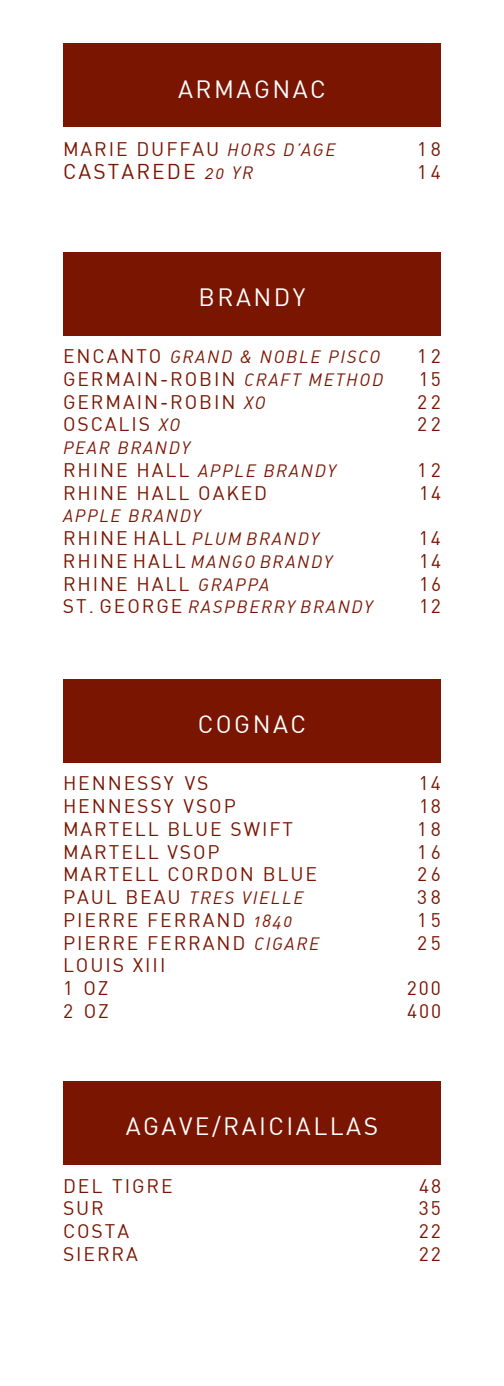
<style>
.page{position:relative;width:504px;height:1386px;background:#fff}
.page>*{position:absolute;margin:0;border:0;box-sizing:border-box;transform-origin:0 0}
.t1{font:24.5px "DIN";letter-spacing:.1em;color:#fff}
.t2{font:21px "DIN";letter-spacing:.1em;color:#791500}
.t3{font:19.25px "DIN";letter-spacing:.1em;color:#791500}
.t4{font:17.5px "DIN Regular Italic Alt";letter-spacing:.1em;color:#791500}
.s1{font-family:"DIN Regular Italic Alt";font-size:17.5px}
.s2{font-family:"DIN";font-size:19.25px}
</style>
<div class="page">
<div style="left:63px;top:44px;width:378px;height:83px;background:#791500"></div>
<div style="left:63px;top:252px;width:378px;height:83px;background:#791500"></div>
<div style="left:63px;top:679px;width:378px;height:83px;background:#791500"></div>
<div style="left:63px;top:1082px;width:378px;height:83px;background:#791500"></div>
<p class="t1" style="left:178px;top:74px;width:149px">ARMAGNAC</p>
<p class="t3" style="left:63px;top:137px;width:274px">MARIE DUFFAU <span class="s1">HORS D’AGE</span></p>
<p class="t3" style="left:417px;top:137px;width:25px">18</p>
<p class="t2" style="left:63px;top:158px;width:192px">CASTAREDE <span class="s1">20 YR</span></p>
<p class="t3" style="left:417px;top:160px;width:25px">14</p>
<p class="t1" style="left:199px;top:282px;width:108px">BRANDY</p>
<p class="t4" style="left:63px;top:346px;width:319px"><span class="s2">ENCANTO</span> GRAND &amp; NOBLE PISCO</p>
<p class="t3" style="left:417px;top:344px;width:25px">12</p>
<p class="t3" style="left:63px;top:367px;width:322px">GERMAIN-ROBIN <span class="s1">CRAFT METHOD</span></p>
<p class="t3" style="left:419px;top:367px;width:24px">15</p>
<p class="t3" style="left:63px;top:390px;width:204px">GERMAIN-ROBIN <span class="s1">XO</span></p>
<p class="t3" style="left:417px;top:390px;width:25px">22</p>
<p class="t3" style="left:63px;top:413px;width:119px">OSCALIS <span class="s1">XO</span></p>
<p class="t3" style="left:417px;top:413px;width:25px">22</p>
<p class="t4" style="left:63px;top:437px;width:129px">PEAR BRANDY</p>
<p class="t4" style="left:63px;top:460px;width:274px"><span class="s2">RHINE HALL</span> APPLE BRANDY</p>
<p class="t3" style="left:417px;top:458px;width:25px">12</p>
<p class="t3" style="left:63px;top:481px;width:206px">RHINE HALL OAKED</p>
<p class="t3" style="left:419px;top:481px;width:24px">14</p>
<p class="t4" style="left:63px;top:505px;width:139px">APPLE BRANDY</p>
<p class="t4" style="left:63px;top:528px;width:257px"><span class="s2">RHINE HALL</span> PLUM BRANDY</p>
<p class="t3" style="left:419px;top:526px;width:24px">14</p>
<p class="t4" style="left:63px;top:551px;width:271px"><span class="s2">RHINE HALL</span> MANGO BRANDY</p>
<p class="t3" style="left:419px;top:549px;width:24px">14</p>
<p class="t3" style="left:63px;top:572px;width:208px">RHINE HALL <span class="s1">GRAPPA</span></p>
<p class="t3" style="left:419px;top:572px;width:24px">16</p>
<p class="t4" style="left:63px;top:596px;width:311px"><span class="s2">ST. GEORGE</span> RASPBERRY BRANDY</p>
<p class="t3" style="left:419px;top:595px;width:24px">12</p>
<p class="t1" style="left:198px;top:709px;width:110px">COGNAC</p>
<p class="t3" style="left:63px;top:772px;width:147px">HENNESSY VS</p>
<p class="t3" style="left:419px;top:772px;width:24px">14</p>
<p class="t3" style="left:63px;top:794px;width:174px">HENNESSY VSOP</p>
<p class="t3" style="left:419px;top:794px;width:24px">18</p>
<p class="t3" style="left:63px;top:817px;width:232px">MARTELL BLUE SWIFT</p>
<p class="t3" style="left:417px;top:817px;width:25px">18</p>
<p class="t3" style="left:63px;top:840px;width:158px">MARTELL VSOP</p>
<p class="t3" style="left:417px;top:840px;width:25px">16</p>
<p class="t3" style="left:63px;top:863px;width:256px">MARTELL CORDON BLUE</p>
<p class="t3" style="left:417px;top:863px;width:25px">26</p>
<p class="t4" style="left:63px;top:887px;width:242px"><span class="s2">PAUL BEAU</span> TRES VIELLE</p>
<p class="t3" style="left:417px;top:885px;width:25px">38</p>
<p class="t3" style="left:63px;top:908px;width:231px">PIERRE FERRAND <span class="s1">1840</span></p>
<p class="t3" style="left:417px;top:908px;width:25px">15</p>
<p class="t3" style="left:63px;top:931px;width:258px">PIERRE FERRAND <span class="s1">CIGARE</span></p>
<p class="t3" style="left:417px;top:931px;width:25px">25</p>
<p class="t3" style="left:63px;top:954px;width:104px">LOUIS XIII</p>
<p class="t3" style="left:63px;top:976px;width:47px">1 OZ</p>
<p class="t3" style="left:407px;top:976px;width:35px">200</p>
<p class="t3" style="left:63px;top:999px;width:47px">2 OZ</p>
<p class="t3" style="left:407px;top:999px;width:35px">400</p>
<p class="t1" style="left:126px;top:1111px;width:254px">AGAVE/RAICIALLAS</p>
<p class="t3" style="left:63px;top:1174px;width:111px">DEL TIGRE</p>
<p class="t3" style="left:419px;top:1174px;width:24px">48</p>
<p class="t3" style="left:63px;top:1197px;width:42px">SUR</p>
<p class="t3" style="left:419px;top:1197px;width:24px">35</p>
<p class="t3" style="left:63px;top:1219px;width:68px">COSTA</p>
<p class="t3" style="left:419px;top:1219px;width:24px">22</p>
<p class="t3" style="left:63px;top:1242px;width:76px">SIERRA</p>
<p class="t3" style="left:419px;top:1242px;width:24px">22</p>
</div>
